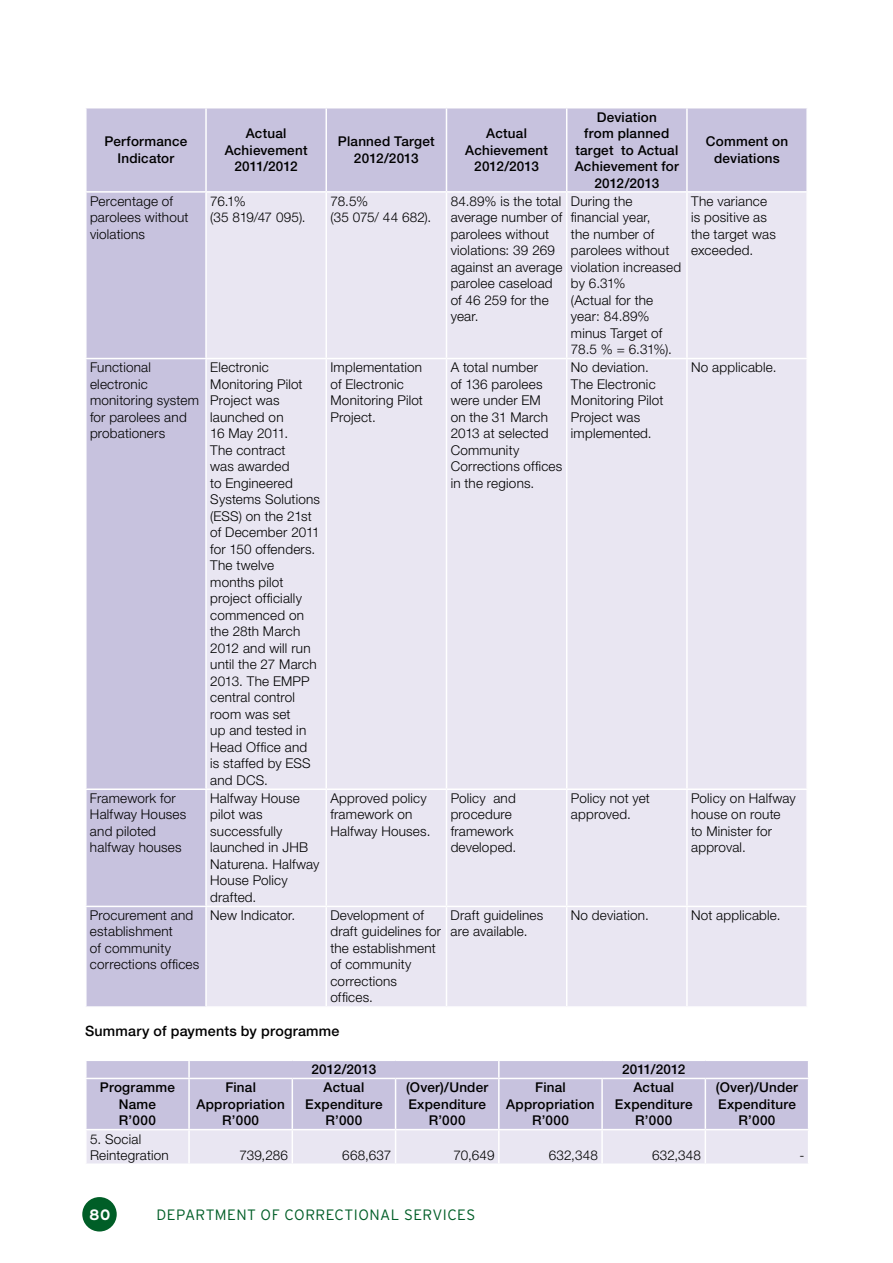
<style>
.page{position:relative;width:893px;height:1263px;background:#fff}
.page>*{position:absolute;margin:0;border:0;box-sizing:border-box;transform-origin:0 0}
.t1{font:300 15px "Interstate";letter-spacing:.025em;color:#005e27}
.t2{font:700 15px "Interstate";color:#fff}
.t3{font:500 14.25px "Helvetica Neue LT Std";letter-spacing:.015em;color:#000}
.t4{font:300 13.5px/16.5px "Helvetica Neue LT Std";letter-spacing:.015em;color:#000}
.t5{font:500 13.5px/16.5px "Helvetica Neue LT Std";letter-spacing:.015em;color:#000;text-align:center}
.t6{font:300 13.5px/16.5px "Helvetica Neue LT Std";letter-spacing:-.03em;color:#000}
</style>
<div class="page">
<div style="left:82px;top:1197px;width:35px;height:34px;background:#005e27;border-radius:50%"></div>
<div style="left:87px;top:108px;width:719px;height:898px;background:#c7c2de"></div>
<div style="left:207px;top:193px;width:599px;height:813px;background:#e9e6f2"></div>
<hr style="left:206px;top:191px;width:120px;height:2px;background:#fff">
<hr style="left:325px;top:108px;width:2px;height:83px;background:#fff">
<hr style="left:326px;top:191px;width:120px;height:2px;background:#fff">
<hr style="left:446px;top:108px;width:1px;height:83px;background:#fff">
<hr style="left:446px;top:191px;width:121px;height:2px;background:#fff">
<hr style="left:566px;top:108px;width:1px;height:83px;background:#fff">
<hr style="left:567px;top:191px;width:120px;height:2px;background:#fff">
<hr style="left:686px;top:108px;width:2px;height:83px;background:#fff">
<hr style="left:687px;top:191px;width:121px;height:2px;background:#fff">
<hr style="left:205px;top:108px;width:2px;height:83px;background:#fff">
<hr style="left:85px;top:191px;width:121px;height:2px;background:#fff">
<hr style="left:85px;top:358px;width:121px;height:1px;background:#fff">
<hr style="left:85px;top:788px;width:121px;height:2px;background:#fff">
<hr style="left:85px;top:906px;width:121px;height:1px;background:#fff">
<hr style="left:205px;top:193px;width:2px;height:165px;background:#fff">
<hr style="left:325px;top:193px;width:2px;height:165px;background:#fff">
<hr style="left:446px;top:193px;width:1px;height:165px;background:#fff">
<hr style="left:566px;top:193px;width:1px;height:165px;background:#fff">
<hr style="left:686px;top:193px;width:2px;height:165px;background:#fff">
<hr style="left:206px;top:358px;width:120px;height:1px;background:#fff">
<hr style="left:205px;top:359px;width:2px;height:429px;background:#fff">
<hr style="left:326px;top:358px;width:120px;height:1px;background:#fff">
<hr style="left:325px;top:359px;width:2px;height:429px;background:#fff">
<hr style="left:446px;top:358px;width:121px;height:1px;background:#fff">
<hr style="left:446px;top:359px;width:1px;height:429px;background:#fff">
<hr style="left:567px;top:358px;width:120px;height:1px;background:#fff">
<hr style="left:566px;top:359px;width:1px;height:429px;background:#fff">
<hr style="left:687px;top:358px;width:121px;height:1px;background:#fff">
<hr style="left:686px;top:359px;width:2px;height:429px;background:#fff">
<hr style="left:206px;top:788px;width:120px;height:2px;background:#fff">
<hr style="left:205px;top:790px;width:2px;height:116px;background:#fff">
<hr style="left:326px;top:788px;width:120px;height:2px;background:#fff">
<hr style="left:325px;top:790px;width:2px;height:116px;background:#fff">
<hr style="left:446px;top:788px;width:121px;height:2px;background:#fff">
<hr style="left:446px;top:790px;width:1px;height:116px;background:#fff">
<hr style="left:567px;top:788px;width:120px;height:2px;background:#fff">
<hr style="left:566px;top:790px;width:1px;height:116px;background:#fff">
<hr style="left:687px;top:788px;width:121px;height:2px;background:#fff">
<hr style="left:686px;top:790px;width:2px;height:116px;background:#fff">
<hr style="left:206px;top:906px;width:120px;height:1px;background:#fff">
<hr style="left:205px;top:907px;width:2px;height:99px;background:#fff">
<hr style="left:326px;top:906px;width:120px;height:1px;background:#fff">
<hr style="left:325px;top:907px;width:2px;height:99px;background:#fff">
<hr style="left:446px;top:906px;width:121px;height:1px;background:#fff">
<hr style="left:446px;top:907px;width:1px;height:99px;background:#fff">
<hr style="left:567px;top:906px;width:120px;height:1px;background:#fff">
<hr style="left:566px;top:907px;width:1px;height:99px;background:#fff">
<hr style="left:687px;top:906px;width:121px;height:1px;background:#fff">
<hr style="left:686px;top:907px;width:2px;height:99px;background:#fff">
<div style="left:87px;top:1061px;width:721px;height:68px;background:#c7c2de"></div>
<div style="left:87px;top:1130px;width:721px;height:33px;background:#e9e6f2"></div>
<svg style="left:86px;top:1061px;width:1px;height:17px"></svg>
<hr style="left:188px;top:1130px;width:2px;height:33px;background:#fff">
<svg style="left:188px;top:1061px;width:2px;height:17px"></svg>
<hr style="left:292px;top:1130px;width:1px;height:33px;background:#fff">
<svg style="left:498px;top:1061px;width:2px;height:17px"></svg>
<hr style="left:395px;top:1130px;width:1px;height:33px;background:#fff">
<hr style="left:85px;top:1078px;width:104px;height:1px;background:#fff">
<hr style="left:498px;top:1130px;width:2px;height:33px;background:#fff">
<hr style="left:189px;top:1078px;width:103px;height:1px;background:#fff">
<hr style="left:188px;top:1079px;width:2px;height:50px;background:#fff">
<hr style="left:601px;top:1130px;width:2px;height:33px;background:#fff">
<hr style="left:292px;top:1078px;width:104px;height:1px;background:#fff">
<hr style="left:292px;top:1079px;width:1px;height:50px;background:#fff">
<hr style="left:705px;top:1130px;width:1px;height:33px;background:#fff">
<hr style="left:396px;top:1078px;width:103px;height:1px;background:#fff">
<hr style="left:395px;top:1079px;width:1px;height:50px;background:#fff">
<hr style="left:499px;top:1078px;width:103px;height:1px;background:#fff">
<hr style="left:498px;top:1079px;width:2px;height:50px;background:#fff">
<hr style="left:602px;top:1078px;width:103px;height:1px;background:#fff">
<hr style="left:601px;top:1079px;width:2px;height:50px;background:#fff">
<hr style="left:705px;top:1078px;width:104px;height:1px;background:#fff">
<hr style="left:705px;top:1079px;width:1px;height:50px;background:#fff">
<p class="t5" style="left:104px;top:133px;width:84px">Performance<br>Indicator</p>
<p class="t5" style="left:225px;top:125px;width:84px">Actual<br>Achievement<br>2011/2012</p>
<p class="t5" style="left:338px;top:133px;width:98px">Planned Target<br>2012/2013</p>
<p class="t5" style="left:465px;top:125px;width:84px">Actual<br>Achievement<br>2012/2013</p>
<p class="t5" style="left:575px;top:108px;width:105px">Deviation<br>from planned target to Actual<br>Achievement for<br>2012/2013</p>
<p class="t5" style="left:706px;top:133px;width:84px">Comment on deviations</p>
<p class="t4" style="left:90px;top:192px;width:100px">Percentage of parolees without violations</p>
<p class="t6" style="left:210px;top:192px;width:97px">76.1%<br>(35 819/47 095).</p>
<p class="t4" style="left:330px;top:192px;width:102px">78.5%<br>(35 075/ 44 682).</p>
<p class="t4" style="left:451px;top:192px;width:113px">84.89% is the total average number of parolees without violations: 39 269 against an average parolee caseload of 46 259 for the year.</p>
<p class="t4" style="left:571px;top:192px;width:112px">During the financial year,<br>the number of parolees without violation increased by 6.31%<br>(Actual for the year: 84.89% minus Target of<br>78.5 % = 6.31%).</p>
<p class="t4" style="left:691px;top:192px;width:86px">The variance is positive as the target was exceeded.</p>
<p class="t4" style="left:90px;top:359px;width:110px">Functional electronic monitoring system for parolees and probationers</p>
<p class="t4" style="left:210px;top:359px;width:111px">Electronic<br>Monitoring Pilot<br>Project was launched on<br>16 May 2011.<br>The contract<br>was awarded<br>to Engineered<br>Systems Solutions (ESS) on the 21st of December 2011 for 150 offenders.<br>The twelve months pilot project officially commenced on the 28th March<br>2012 and will run until the 27 March<br>2013. The EMPP central control room was set<br>up and tested in<br>Head Office and<br>is staffed by ESS and DCS.</p>
<p class="t4" style="left:330px;top:359px;width:94px">Implementation of Electronic<br>Monitoring Pilot<br>Project.</p>
<p class="t4" style="left:451px;top:359px;width:113px">A total number<br>of 136 parolees were under EM<br>on the 31 March<br>2013 at selected<br>Community<br>Corrections offices in the regions.</p>
<p class="t4" style="left:571px;top:359px;width:94px">No deviation.<br>The Electronic<br>Monitoring Pilot<br>Project was implemented.</p>
<p class="t4" style="left:691px;top:359px;width:87px">No applicable.</p>
<p class="t4" style="left:90px;top:789px;width:98px">Framework for<br>Halfway Houses and piloted halfway houses</p>
<p class="t4" style="left:210px;top:789px;width:111px">Halfway House pilot was successfully launched in JHB<br>Naturena. Halfway<br>House Policy drafted.</p>
<p class="t4" style="left:330px;top:789px;width:102px">Approved policy framework on<br>Halfway Houses.</p>
<p class="t4" style="left:451px;top:789px;width:67px">Policy and procedure framework developed.</p>
<p class="t4" style="left:571px;top:789px;width:81px">Policy not yet approved.</p>
<p class="t4" style="left:691px;top:789px;width:106px">Policy on Halfway house on route<br>to Minister for approval.</p>
<p class="t4" style="left:90px;top:907px;width:111px">Procurement and establishment<br>of community corrections offices</p>
<p class="t4" style="left:210px;top:907px;width:86px">New Indicator.</p>
<p class="t4" style="left:330px;top:907px;width:112px">Development of draft guidelines for the establishment of community corrections offices.</p>
<p class="t4" style="left:451px;top:907px;width:94px">Draft guidelines are available.</p>
<p class="t4" style="left:571px;top:907px;width:79px">No deviation.</p>
<p class="t4" style="left:691px;top:907px;width:91px">Not applicable.</p>
<p class="t3" style="left:85px;top:1023px;width:256px">Summary of payments by programme</p>
<p class="t5" style="left:312px;top:1061px;width:66px">2012/2013</p>
<p class="t5" style="left:622px;top:1061px;width:65px">2011/2012</p>
<p class="t5" style="left:100px;top:1079px;width:77px">Programme<br>Name<br>R’000</p>
<p class="t5" style="left:196px;top:1079px;width:90px">Final<br>Appropriation<br>R’000</p>
<p class="t5" style="left:305px;top:1079px;width:79px">Actual<br>Expenditure<br>R’000</p>
<p class="t5" style="left:406px;top:1079px;width:84px">(Over)/Under<br>Expenditure<br>R’000</p>
<p class="t5" style="left:506px;top:1079px;width:90px">Final<br>Appropriation<br>R’000</p>
<p class="t5" style="left:615px;top:1079px;width:79px">Actual<br>Expenditure<br>R’000</p>
<p class="t5" style="left:716px;top:1079px;width:84px">(Over)/Under<br>Expenditure<br>R’000</p>
<p class="t4" style="left:90px;top:1130px;width:80px">5. Social<br>Reintegration</p>
<p class="t4" style="left:239px;top:1147px;width:50px">739,286</p>
<p class="t4" style="left:342px;top:1147px;width:51px">668,637</p>
<p class="t4" style="left:454px;top:1147px;width:42px">70,649</p>
<p class="t4" style="left:549px;top:1147px;width:51px">632,348</p>
<p class="t4" style="left:652px;top:1147px;width:51px">632,348</p>
<p class="t4" style="left:799px;top:1147px;width:6px">-</p>
<p class="t2" style="left:89px;top:1206px;width:23px">80</p>
<p class="t1" style="left:157px;top:1206px;width:320px">DEPARTMENT OF CORRECTIONAL SERVICES</p>
</div>
